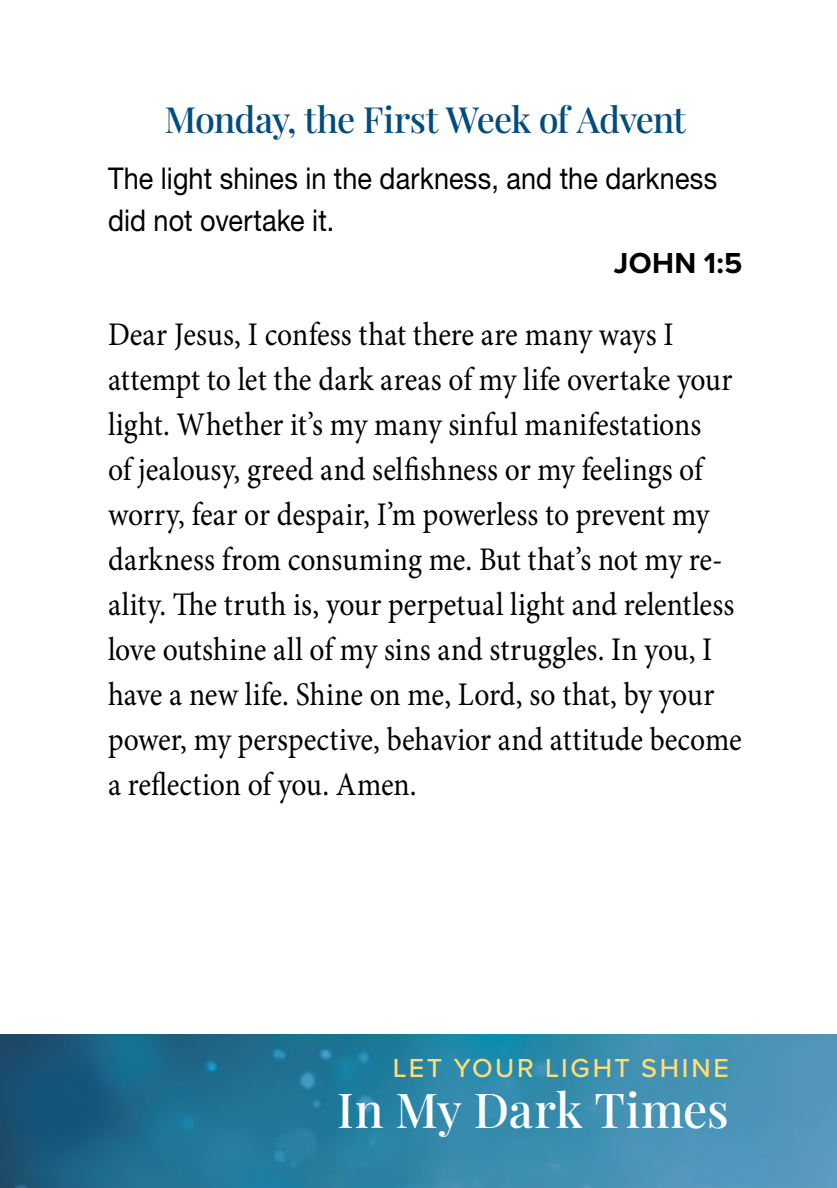
<style>
.page{position:relative;width:837px;height:1188px;background:#fff}
.page>*{position:absolute;margin:0;border:0;box-sizing:border-box;transform-origin:0 0}
.t1{font:500 48px "Playfair Display";letter-spacing:-.005em;color:#fff}
.t2{font:500 36px "Playfair Display";letter-spacing:-.03em;color:#004c7f}
.t3{font:33px/45px "Minion Pro";color:#000;scale:.9 1}
.t4{font:30px/42px "Helvetica Neue LT Std";letter-spacing:.005em;color:#000;scale:.9 1}
.t5{font:700 30px "Proxima Nova";color:#000}
.t6{font:500 27px "Proxima Nova";letter-spacing:.1em;color:#ffde73}
</style>
<div class="page">
<img style="left:0;top:1035px;width:837px;height:153px">
<p class="t2" style="left:165px;top:92px;width:523px">Monday, the First Week of Advent</p>
<p class="t4" style="left:108px;top:157px;width:678px">The light shines in the darkness, and the darkness did not overtake it.</p>
<p class="t5" style="left:614px;top:241px;width:130px">JOHN 1:5</p>
<p class="t3" style="left:108px;top:312px;width:706px">Dear Jesus, I confess that there are many ways I attempt to let the dark areas of my life overtake your light. Whether it’s my many sinful manifestations<br>of jealousy, greed and selfishness or my feelings of worry, fear or despair, I’m powerless to prevent my darkness from consuming me. But that’s not my re&shy;ality. The truth is, your perpetual light and relentless love outshine all of my sins and struggles. In you, I have a new life. Shine on me, Lord, so that, by your power, my perspective, behavior and attitude become a reflection of you. Amen.</p>
<p class="t6" style="left:393px;top:1048px;width:338px">LET YOUR LIGHT SHINE</p>
<h1 class="t1" style="left:337px;top:1073px;width:393px">In My Dark Times</h1>
</div>
